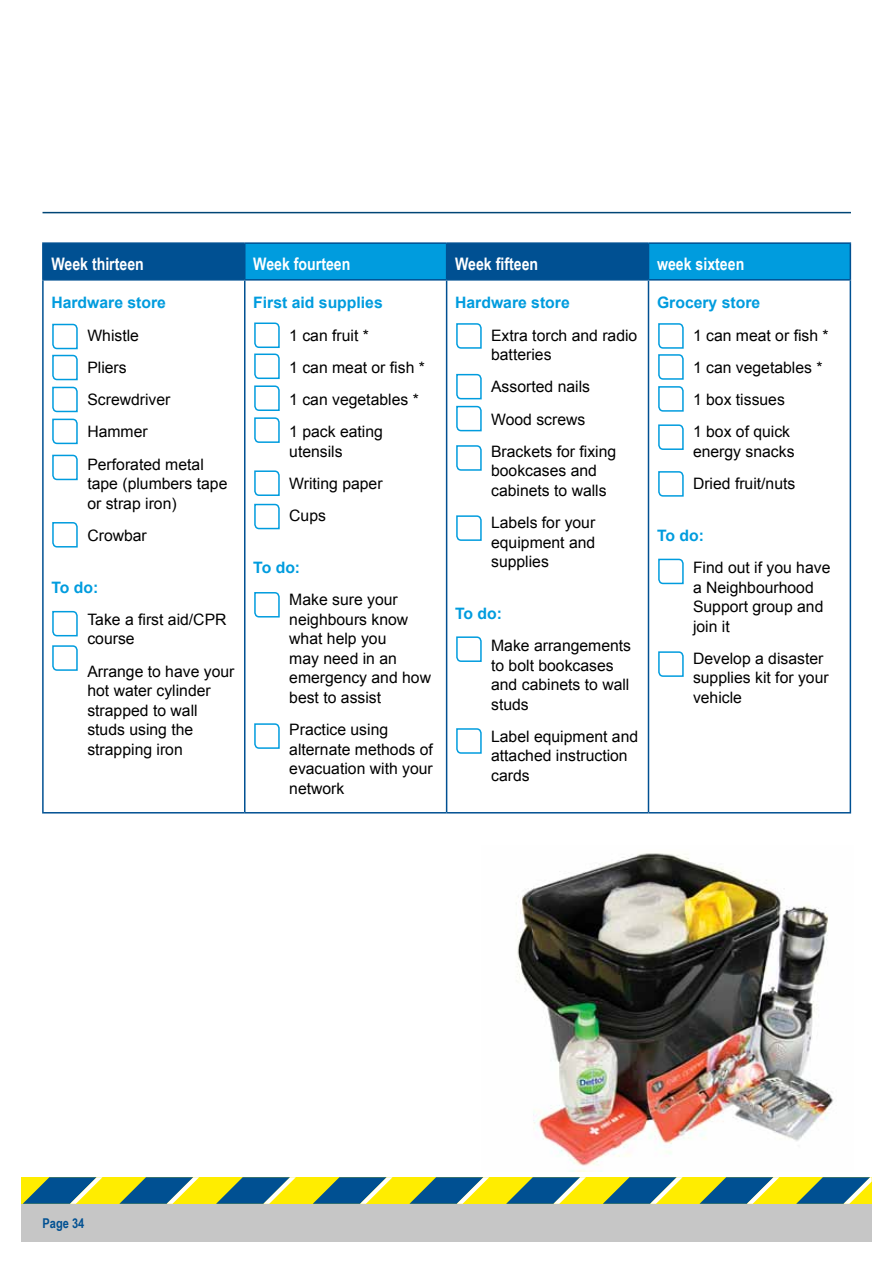
<style>
.page{position:relative;width:893px;height:1263px;background:#fff}
.page>*{position:absolute;margin:0;border:0;box-sizing:border-box;transform-origin:0 0}
.t1{font:700 17.25px "Arial Narrow";color:#fff}
.t2{font:15.75px/19.5px "Arial";color:#000}
.t3{font:700 15.75px "Arial";color:#009cde}
.t4{font:700 13.5px "Arial Narrow";color:#005092}
</style>
<div class="page">
<div style="left:21px;top:1204px;width:851px;height:38px;background:#c6c6c6"></div>
<div style="left:21px;top:1177px;width:851px;height:27px;background:#ffed00"></div>
<svg style="left:23px;top:1177px;width:79px;height:27px"></svg>
<svg style="left:119px;top:1177px;width:80px;height:27px"></svg>
<svg style="left:216px;top:1177px;width:80px;height:27px"></svg>
<svg style="left:313px;top:1177px;width:80px;height:27px"></svg>
<svg style="left:409px;top:1177px;width:80px;height:27px"></svg>
<svg style="left:506px;top:1177px;width:80px;height:27px"></svg>
<svg style="left:603px;top:1177px;width:80px;height:27px"></svg>
<svg style="left:699px;top:1177px;width:80px;height:27px"></svg>
<svg style="left:796px;top:1177px;width:76px;height:27px"></svg>
<hr style="left:43px;top:212px;width:808px;height:1px;background:#004676">
<div style="left:44px;top:244px;width:604px;height:35px;background:#005092"></div>
<div style="left:245px;top:243px;width:202px;height:37px;background:#009cde"></div>
<div style="left:648px;top:243px;width:202px;height:37px;background:#009cde"></div>
<hr style="left:42px;top:244px;width:2px;height:35px;background:#005092">
<hr style="left:42px;top:242px;width:203px;height:2px;background:#005092">
<hr style="left:244px;top:244px;width:1px;height:35px;background:#005092">
<hr style="left:245px;top:242px;width:202px;height:2px;background:#005092">
<hr style="left:446px;top:244px;width:1px;height:35px;background:#005092">
<hr style="left:447px;top:242px;width:201px;height:2px;background:#005092">
<hr style="left:648px;top:244px;width:1px;height:35px;background:#005092">
<hr style="left:648px;top:242px;width:203px;height:2px;background:#005092">
<hr style="left:850px;top:244px;width:1px;height:35px;background:#005092">
<hr style="left:42px;top:281px;width:2px;height:531px;background:#005092">
<hr style="left:42px;top:279px;width:203px;height:2px;background:#005092">
<hr style="left:245px;top:279px;width:202px;height:2px;background:#005092">
<hr style="left:447px;top:279px;width:201px;height:2px;background:#005092">
<hr style="left:244px;top:281px;width:1px;height:531px;background:#005092">
<hr style="left:446px;top:281px;width:1px;height:531px;background:#005092">
<hr style="left:42px;top:812px;width:203px;height:1px;background:#005092">
<hr style="left:245px;top:812px;width:202px;height:1px;background:#005092">
<hr style="left:447px;top:812px;width:201px;height:1px;background:#005092">
<hr style="left:648px;top:281px;width:1px;height:531px;background:#005092">
<hr style="left:648px;top:279px;width:203px;height:2px;background:#005092">
<hr style="left:850px;top:281px;width:1px;height:531px;background:#005092">
<hr style="left:648px;top:812px;width:203px;height:1px;background:#005092">
<svg style="left:52px;top:610px;width:26px;height:27px"></svg>
<svg style="left:456px;top:323px;width:26px;height:26px"></svg>
<svg style="left:456px;top:373px;width:26px;height:59px"></svg>
<svg style="left:456px;top:445px;width:26px;height:26px"></svg>
<svg style="left:456px;top:515px;width:26px;height:26px"></svg>
<svg style="left:456px;top:636px;width:26px;height:26px"></svg>
<svg style="left:456px;top:728px;width:26px;height:26px"></svg>
<svg style="left:52px;top:645px;width:26px;height:26px"></svg>
<svg style="left:254px;top:322px;width:26px;height:121px"></svg>
<svg style="left:254px;top:470px;width:26px;height:26px"></svg>
<svg style="left:254px;top:503px;width:26px;height:27px"></svg>
<svg style="left:254px;top:592px;width:26px;height:26px"></svg>
<svg style="left:254px;top:723px;width:26px;height:26px"></svg>
<svg style="left:52px;top:323px;width:26px;height:122px"></svg>
<svg style="left:52px;top:454px;width:26px;height:27px"></svg>
<svg style="left:52px;top:522px;width:26px;height:26px"></svg>
<svg style="left:658px;top:323px;width:26px;height:89px"></svg>
<svg style="left:658px;top:424px;width:26px;height:26px"></svg>
<svg style="left:658px;top:471px;width:26px;height:26px"></svg>
<svg style="left:658px;top:558px;width:26px;height:27px"></svg>
<svg style="left:658px;top:651px;width:26px;height:26px"></svg>
<img style="left:516px;top:853px;width:318px;height:318px">
<p class="t1" style="left:51px;top:250px;width:94px">Week thirteen</p>
<p class="t1" style="left:253px;top:250px;width:99px">Week fourteen</p>
<p class="t1" style="left:455px;top:250px;width:85px">Week fifteen</p>
<p class="t1" style="left:657px;top:250px;width:89px">week sixteen</p>
<p class="t3" style="left:51px;top:292px;width:116px">Hardware store</p>
<p class="t2" style="left:87px;top:319px;width:118px;line-height:32.2px">Whistle<br>Pliers<br>Screwdriver<br>Hammer<br>Perforated metal</p>
<p class="t2" style="left:87px;top:474px;width:142px">tape (plumbers tape or strap iron)</p>
<p class="t2" style="left:87px;top:525px;width:61px">Crowbar</p>
<p class="t3" style="left:657px;top:292px;width:105px">Grocery store</p>
<p class="t2" style="left:693px;top:319px;width:137px;line-height:32.2px">1 can meat or fish *<br>1 can vegetables *<br>1 box tissues<br>1 box of quick</p>
<p class="t2" style="left:693px;top:435px;width:104px;line-height:32.2px">energy snacks<br>Dried fruit/nuts</p>
<p class="t3" style="left:455px;top:292px;width:116px">Hardware store</p>
<p class="t2" style="left:491px;top:325px;width:148px">Extra torch and radio batteries</p>
<p class="t2" style="left:491px;top:371px;width:127px;line-height:32.2px">Assorted nails<br>Wood screws<br>Brackets for fixing</p>
<p class="t2" style="left:491px;top:461px;width:117px">bookcases and cabinets to walls</p>
<p class="t2" style="left:491px;top:513px;width:106px;text-align:justify">Labels for your equipment and supplies</p>
<p class="t3" style="left:455px;top:602px;width:48px">To do:</p>
<p class="t2" style="left:491px;top:636px;width:142px">Make arrangements to bolt bookcases and cabinets to wall studs</p>
<p class="t2" style="left:491px;top:726px;width:149px">Label equipment and attached instruction cards</p>
<p class="t3" style="left:253px;top:292px;width:131px">First aid supplies</p>
<p class="t2" style="left:289px;top:319px;width:137px;line-height:32.2px">1 can fruit *<br>1 can meat or fish *<br>1 can vegetables *<br>1 pack eating</p>
<p class="t2" style="left:289px;top:435px;width:95px;line-height:32.2px">utensils<br>Writing paper<br>Cups</p>
<p class="t3" style="left:253px;top:556px;width:48px">To do:</p>
<p class="t2" style="left:289px;top:590px;width:143px">Make sure your neighbours know what help you<br>may need in an emergency and how best to assist</p>
<p class="t2" style="left:289px;top:720px;width:145px">Practice using alternate methods of evacuation with your network</p>
<p class="t3" style="left:657px;top:524px;width:48px">To do:</p>
<p class="t2" style="left:693px;top:558px;width:139px">Find out if you have a Neighbourhood<br>Support group and join it</p>
<p class="t2" style="left:693px;top:648px;width:137px">Develop a disaster supplies kit for your vehicle</p>
<p class="t3" style="left:51px;top:576px;width:48px">To do:</p>
<p class="t2" style="left:87px;top:609px;width:141px">Take a first aid/CPR course</p>
<p class="t2" style="left:87px;top:661px;width:149px">Arrange to have your hot water cylinder strapped to wall studs using the strapping iron</p>
<p class="t4" style="left:43px;top:1212px;width:43px">Page 34</p>
</div>
